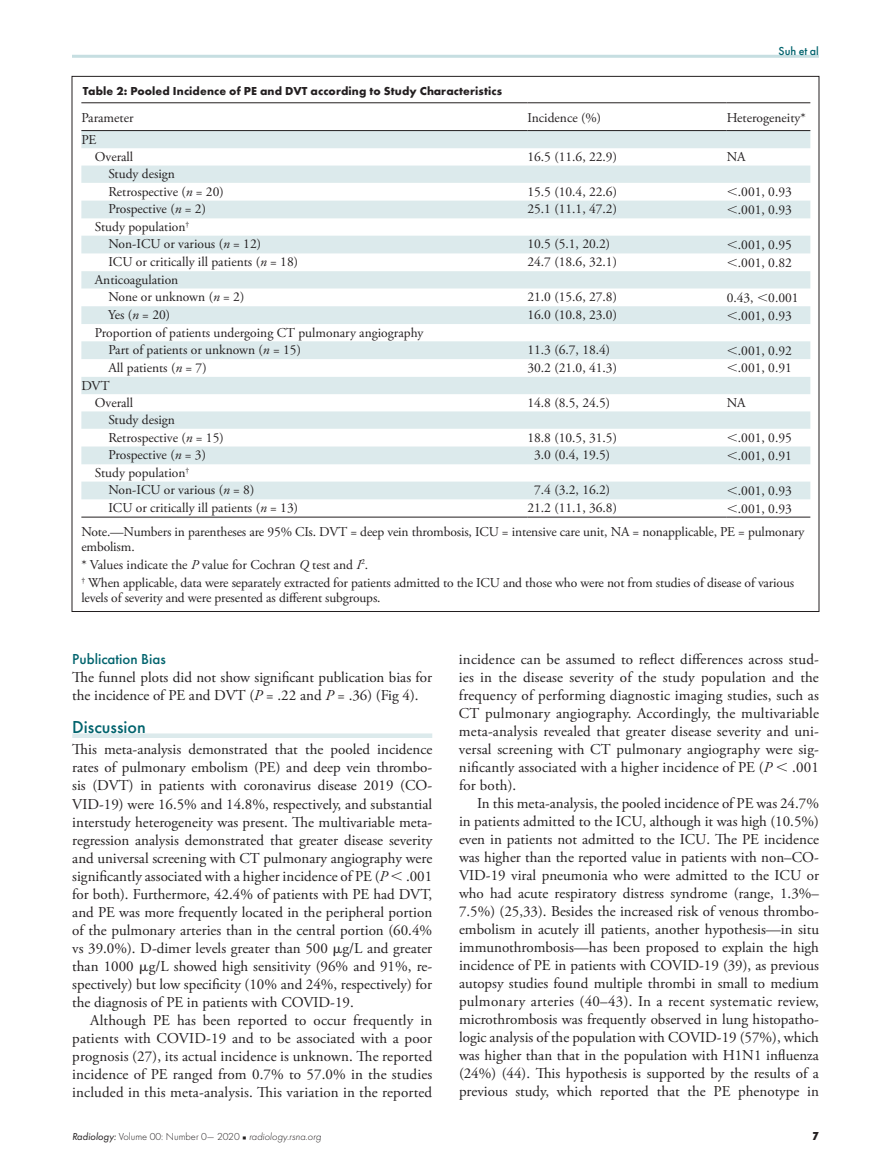
<style>
.page{position:relative;width:891px;height:1175px;background:#fff}
.page>*{position:absolute;margin:0;border:0;box-sizing:border-box;transform-origin:0 0}
.t1{font:500 18px "Futura PT";color:#00636d}
.t2{font:15px/18px "Adobe Garamond Pro";color:#231f20;text-align:justify}
.t3{font:500 15px "Futura PT";color:#00636d}
.t4{font:13.5px/17.2px "Adobe Garamond Pro";color:#231f20}
.t5{font:700 12px "Futura PT";letter-spacing:.01em;color:#231f20}
.t6{font:500 12px "Futura PT";color:#00636d}
.t7{font:800 12px "Futura PT Cond";color:#231f20}
.t8{font:300 10.5px "Futura PT";color:#231f20}
.s1{font-style:italic}
.s2{font-family:"Universal Greekwith Math Pi"}
.s3{font-weight:400;font-style:italic}
.s4{font-family:"Universal Newswith Comm Pi";font-weight:400;font-size:6px}
</style>
<div class="page">
<hr style="left:72px;top:55px;width:747px;height:3px;background:#c6dee1">
<svg style="left:81px;top:131px;width:729px;height:368px;fill:#e1edee"></svg>
<hr style="left:81px;top:130px;width:446px;height:1px;background:#231f20">
<hr style="left:527px;top:130px;width:200px;height:1px;background:#231f20">
<hr style="left:727px;top:130px;width:83px;height:1px;background:#231f20">
<hr style="left:81px;top:517px;width:446px;height:1px;background:#231f20">
<hr style="left:527px;top:517px;width:200px;height:1px;background:#231f20">
<hr style="left:727px;top:517px;width:83px;height:1px;background:#231f20">
<hr style="left:81px;top:102px;width:446px;height:1px;background:#231f20">
<hr style="left:527px;top:102px;width:200px;height:1px;background:#231f20">
<hr style="left:727px;top:102px;width:83px;height:1px;background:#231f20">
<div style="left:72px;top:733px;width:360px;height:5px;background:#dceaec"></div>
<p class="t6" style="left:779px;top:44px;width:42px">Suh et al</p>
<p class="t5" style="left:83px;top:83px;width:421px">Table 2: Pooled Incidence of PE and DVT according to Study Characteristics</p>
<p class="t4" style="left:81px;top:110px;width:54px">Parameter</p>
<p class="t4" style="left:527px;top:110px;width:75px">Incidence (%)</p>
<p class="t4" style="left:727px;top:110px;width:81px">Heterogeneity*</p>
<p class="t4" style="left:95px;top:131px;width:40px;text-indent:-14px">PE<br>Overall</p>
<p class="t4" style="left:527px;top:149px;width:91px">16.5 (11.6, 22.9)</p>
<p class="t4" style="left:727px;top:149px;width:20px">NA</p>
<p class="t4" style="left:108px;top:166px;width:117px">Study design<br>Retrospective (<span class="s1">n</span> = 20)</p>
<p class="t4" style="left:527px;top:183px;width:91px">15.5 (10.4, 22.6)</p>
<p class="t4" style="left:727px;top:184px;width:67px"><span class="s2">,</span>.001, 0.93</p>
<p class="t4" style="left:108px;top:201px;width:99px">Prospective (<span class="s1">n</span> = 2)</p>
<p class="t4" style="left:527px;top:201px;width:91px">25.1 (11.1, 47.2)</p>
<p class="t4" style="left:727px;top:201px;width:67px"><span class="s2">,</span>.001, 0.93</p>
<p class="t4" style="left:108px;top:219px;width:154px;text-indent:-14px">Study population<sup>†<br></sup>Non-ICU or various (<span class="s1">n</span> = 12)</p>
<p class="t4" style="left:527px;top:236px;width:84px">10.5 (5.1, 20.2)</p>
<p class="t4" style="left:727px;top:236px;width:67px"><span class="s2">,</span>.001, 0.95</p>
<p class="t4" style="left:108px;top:254px;width:191px">ICU or critically ill patients (<span class="s1">n</span> = 18)</p>
<p class="t4" style="left:527px;top:254px;width:91px">24.7 (18.6, 32.1)</p>
<p class="t4" style="left:727px;top:254px;width:67px"><span class="s2">,</span>.001, 0.82</p>
<p class="t4" style="left:108px;top:271px;width:137px;text-indent:-14px">Anticoagulation<br>None or unknown (<span class="s1">n</span> = 2)</p>
<p class="t4" style="left:527px;top:289px;width:91px">21.0 (15.6, 27.8)</p>
<p class="t4" style="left:727px;top:289px;width:73px">0.43, <span class="s2">,</span>0.001</p>
<p class="t4" style="left:108px;top:307px;width:64px">Yes (<span class="s1">n</span> = 20)</p>
<p class="t4" style="left:527px;top:307px;width:91px">16.0 (10.8, 23.0)</p>
<p class="t4" style="left:727px;top:307px;width:67px"><span class="s2">,</span>.001, 0.93</p>
<p class="t4" style="left:108px;top:324px;width:317px;text-indent:-14px">Proportion of patients undergoing CT pulmonary angiography<br>Part of patients or unknown (<span class="s1">n</span> = 15)</p>
<p class="t4" style="left:527px;top:342px;width:84px">11.3 (6.7, 18.4)</p>
<p class="t4" style="left:727px;top:342px;width:67px"><span class="s2">,</span>.001, 0.92</p>
<p class="t4" style="left:108px;top:359px;width:100px">All patients (<span class="s1">n</span> = 7)</p>
<p class="t4" style="left:527px;top:359px;width:91px">30.2 (21.0, 41.3)</p>
<p class="t4" style="left:727px;top:360px;width:67px"><span class="s2">,</span>.001, 0.91</p>
<p class="t4" style="left:95px;top:377px;width:40px;text-indent:-14px">DVT<br>Overall</p>
<p class="t4" style="left:527px;top:394px;width:84px">14.8 (8.5, 24.5)</p>
<p class="t4" style="left:727px;top:394px;width:20px">NA</p>
<p class="t4" style="left:108px;top:412px;width:117px">Study design<br>Retrospective (<span class="s1">n</span> = 15)</p>
<p class="t4" style="left:527px;top:429px;width:91px">18.8 (10.5, 31.5)</p>
<p class="t4" style="left:727px;top:429px;width:67px"><span class="s2">,</span>.001, 0.95</p>
<p class="t4" style="left:108px;top:447px;width:99px">Prospective (<span class="s1">n</span> = 3)</p>
<p class="t4" style="left:534px;top:447px;width:78px">3.0 (0.4, 19.5)</p>
<p class="t4" style="left:727px;top:447px;width:67px"><span class="s2">,</span>.001, 0.91</p>
<p class="t4" style="left:108px;top:465px;width:147px;text-indent:-14px">Study population<sup>†<br></sup>Non-ICU or various (<span class="s1">n</span> = 8)</p>
<p class="t4" style="left:534px;top:482px;width:78px">7.4 (3.2, 16.2)</p>
<p class="t4" style="left:727px;top:482px;width:67px"><span class="s2">,</span>.001, 0.93</p>
<p class="t4" style="left:108px;top:500px;width:191px">ICU or critically ill patients (<span class="s1">n</span> = 13)</p>
<p class="t4" style="left:527px;top:500px;width:91px">21.2 (11.1, 36.8)</p>
<p class="t4" style="left:81px;top:497px;width:725px;line-height:22.8px;text-indent:645px"><span class="s2">,</span>.001, 0.93<br>Note.—Numbers in parentheses are 95% CIs. DVT = deep vein thrombosis, ICU = intensive care unit, NA = nonapplicable, PE = pulmonary</p>
<p class="t4" style="left:81px;top:537px;width:714px;line-height:18.3px">embolism.<br>* Values indicate the <span class="s1">P</span> value for Cochran <span class="s1">Q</span> test and <span class="s1">I</span><sup>2</sup>.<br><sup>†</sup> When applicable, data were separately extracted for patients admitted to the ICU and those who were not from studies of disease of various</p>
<p class="t4" style="left:81px;top:589px;width:301px">levels of severity and were presented as different subgroups.</p>
<p class="t3" style="left:72px;top:650px;width:95px">Publication Bias</p>
<p class="t2" style="left:72px;top:669px;width:361px">The funnel plots did not show significant publication bias for the incidence of PE and DVT (<span class="s1">P</span> = .22 and <span class="s1">P</span> = .36) (Fig 4).</p>
<p class="t1" style="left:72px;top:716px;width:75px">Discussion</p>
<p class="t2" style="left:72px;top:741px;width:362px">This meta-analysis demonstrated that the pooled incidence rates of pulmonary embolism (PE) and deep vein thrombo&shy;sis (DVT) in patients with coronavirus disease 2019 (CO-VID-19) were 16.5% and 14.8%, respectively, and substantial interstudy heterogeneity was present. The multivariable meta&shy;regression analysis demonstrated that greater disease severity and universal screening with CT pulmonary angiography were significantly associated with a higher incidence of PE (<span class="s1">P</span> <span class="s2">,</span> .001 for both). Furthermore, 42.4% of patients with PE had DVT, and PE was more frequently located in the peripheral portion of the pulmonary arteries than in the central portion (60.4% vs 39.0%). D-dimer levels greater than 500 <span class="s2">m</span>g/L and greater than 1000 <span class="s2">m</span>g/L showed high sensitivity (96% and 91%, re&shy;spectively) but low specificity (10% and 24%, respectively) for the diagnosis of PE in patients with COVID-19.</p>
<p class="t2" style="left:72px;top:1011px;width:362px;text-indent:18px">Although PE has been reported to occur frequently in patients with COVID-19 and to be associated with a poor prognosis (27), its actual incidence is unknown. The reported incidence of PE ranged from 0.7% to 57.0% in the studies included in this meta-analysis. This variation in the reported</p>
<p class="t2" style="left:459px;top:651px;width:362px">incidence can be assumed to reflect differences across stud&shy;ies in the disease severity of the study population and the frequency of performing diagnostic imaging studies, such as CT pulmonary angiography. Accordingly, the multivariable meta-analysis revealed that greater disease severity and uni&shy;versal screening with CT pulmonary angiography were sig&shy;nificantly associated with a higher incidence of PE (<span class="s1">P</span> <span class="s2">,</span> .001 for both).</p>
<p class="t2" style="left:459px;top:795px;width:362px;text-indent:18px">In this meta-analysis, the pooled incidence of PE was 24.7% in patients admitted to the ICU, although it was high (10.5%) even in patients not admitted to the ICU. The PE incidence was higher than the reported value in patients with non–CO-VID-19 viral pneumonia who were admitted to the ICU or who had acute respiratory distress syndrome (range, 1.3%– 7.5%) (25,33). Besides the increased risk of venous thrombo&shy;embolism in acutely ill patients, another hypothesis—in situ immunothrombosis—has been proposed to explain the high incidence of PE in patients with COVID-19 (39), as previous autopsy studies found multiple thrombi in small to medium pulmonary arteries (40–43). In a recent systematic review, microthrombosis was frequently observed in lung histopatho&shy;logic analysis of the population with COVID-19 (57%), which was higher than that in the population with H1N1 influenza (24%) (44). This hypothesis is supported by the results of a previous study, which reported that the PE phenotype in</p>
<p class="t8" style="left:72px;top:1131px;width:251px"><span class="s3">Radiology:</span> Volume 00: Number 0— 2020 <span class="s4">n</span> <span class="s1">radiology.rsna.org</span></p>
<p class="t7" style="left:813px;top:1129px;width:8px">7</p>
</div>
